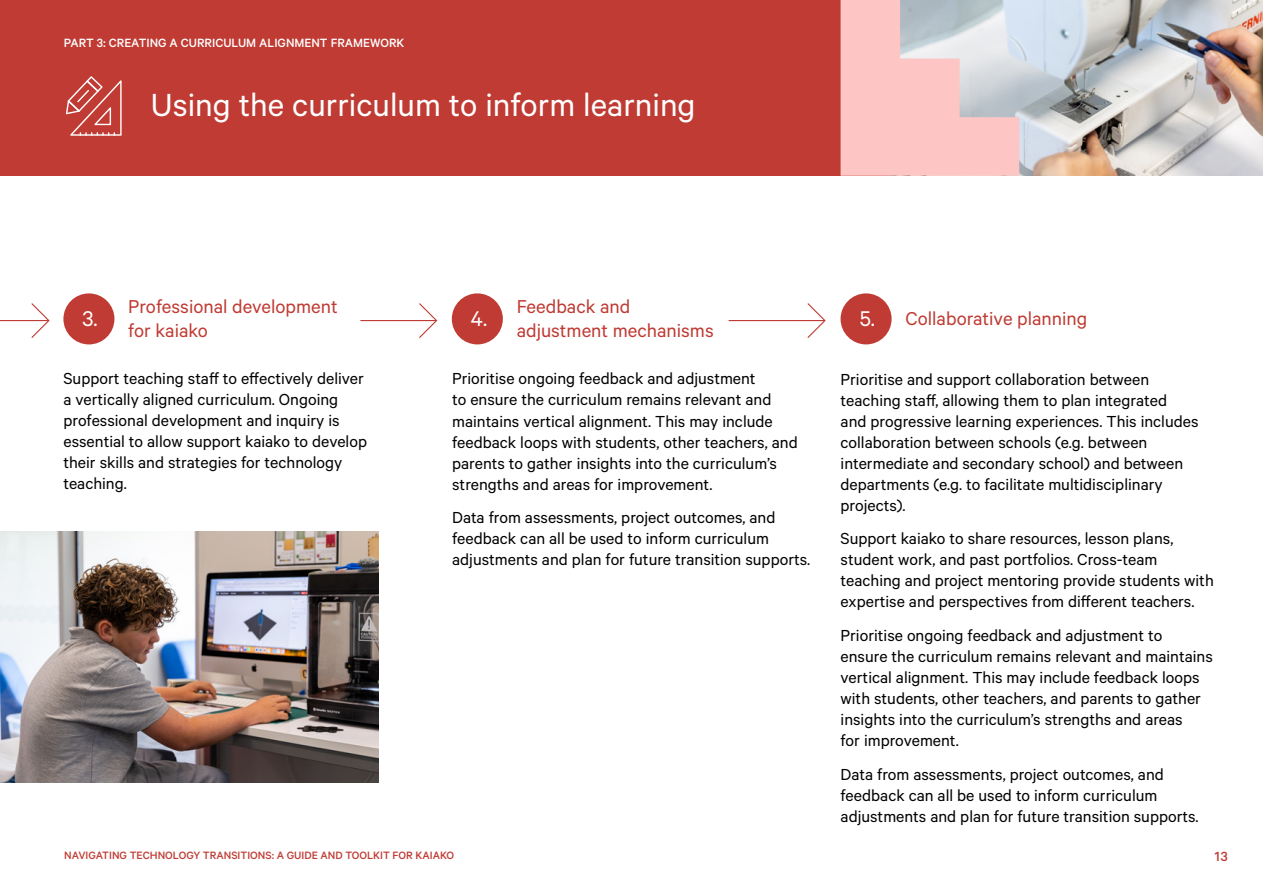
<style>
.page{position:relative;width:1263px;height:893px;background:#fff}
.page>*{position:absolute;margin:0;border:0;box-sizing:border-box;transform-origin:0 0}
.t1{font:36px "Calibre";color:#fff}
.t2{font:24px "Calibre";color:#fff}
.t3{font:21px/24px "Calibre";color:#bf3b33}
.t4{font:18px/21px "Calibre";color:#000}
.t5{font:500 15px "Calibre";color:#bf3b33}
.t6{font:500 13.5px "Calibre";color:#fff}
.t7{font:500 12px "Calibre";color:#bf3b33}
</style>
<div class="page">
<div style="left:0;top:0;width:1263px;height:176px;background:#bf3b33"></div>
<svg style="left:66px;top:76px;width:56px;height:60px"></svg>
<img style="left:1019px;top:0;width:244px;height:176px">
<svg style="left:840px;top:0;width:179px;height:176px;background:#eccaca"></svg>
<div style="left:63px;top:293px;width:51px;height:51px;background:#bf3b33;border-radius:50%"></div>
<div style="left:452px;top:293px;width:51px;height:51px;background:#bf3b33;border-radius:50%"></div>
<div style="left:840px;top:293px;width:51px;height:51px;background:#bf3b33;border-radius:50%"></div>
<hr style="left:0;top:320px;width:49px;height:1px;background:#bf3b33">
<svg style="left:30px;top:303px;width:20px;height:35px"></svg>
<hr style="left:360px;top:320px;width:76px;height:1px;background:#bf3b33">
<svg style="left:418px;top:303px;width:20px;height:35px"></svg>
<hr style="left:729px;top:320px;width:95px;height:1px;background:#bf3b33">
<svg style="left:806px;top:303px;width:20px;height:35px"></svg>
<img style="left:0;top:531px;width:378px;height:251px">
<p class="t6" style="left:64px;top:35px;width:342px">PART 3: CREATING A CURRICULUM ALIGNMENT FRAMEWORK</p>
<h1 class="t1" style="left:151px;top:83px;width:546px">Using the curriculum to inform learning</h1>
<p class="t3" style="left:128px;top:294px;width:211px">Professional development for kaiako</p>
<p class="t3" style="left:517px;top:294px;width:199px">Feedback and adjustment mechanisms</p>
<h2 class="t2" style="left:83px;top:305px;width:16px">3.</h2>
<h2 class="t2" style="left:471px;top:305px;width:18px">4.</h2>
<h2 class="t2" style="left:860px;top:305px;width:17px">5.</h2>
<p class="t3" style="left:905px;top:306px;width:183px">Collaborative planning</p>
<p class="t4" style="left:63px;top:368px;width:305px">Support teaching staff to effectively deliver a vertically aligned curriculum. Ongoing professional development and inquiry is essential to allow support kaiako to develop their skills and strategies for technology teaching.</p>
<p class="t4" style="left:452px;top:368px;width:347px">Prioritise ongoing feedback and adjustment<br>to ensure the curriculum remains relevant and maintains vertical alignment. This may include feedback loops with students, other teachers, and parents to gather insights into the curriculum’s strengths and areas for improvement.</p>
<p class="t4" style="left:452px;top:506px;width:360px">Data from assessments, project outcomes, and feedback can all be used to inform curriculum adjustments and plan for future transition supports.</p>
<p class="t4" style="left:840px;top:368px;width:359px">Prioritise and support collaboration between teaching staff, allowing them to plan integrated<br>and progressive learning experiences. This includes collaboration between schools (e.g. between intermediate and secondary school) and between departments (e.g. to facilitate multidisciplinary projects).</p>
<p class="t4" style="left:840px;top:528px;width:375px">Support kaiako to share resources, lesson plans, student work, and past portfolios. Cross-team teaching and project mentoring provide students with expertise and perspectives from different teachers.</p>
<p class="t4" style="left:840px;top:624px;width:374px">Prioritise ongoing feedback and adjustment to ensure the curriculum remains relevant and maintains vertical alignment. This may include feedback loops with students, other teachers, and parents to gather insights into the curriculum’s strengths and areas<br>for improvement.</p>
<p class="t4" style="left:840px;top:763px;width:360px">Data from assessments, project outcomes, and feedback can all be used to inform curriculum adjustments and plan for future transition supports.</p>
<p class="t7" style="left:64px;top:849px;width:392px">NAVIGATING TECHNOLOGY TRANSITIONS: A GUIDE AND TOOLKIT FOR KAIAKO</p>
<p class="t5" style="left:1215px;top:848px;width:14px">13</p>
</div>
